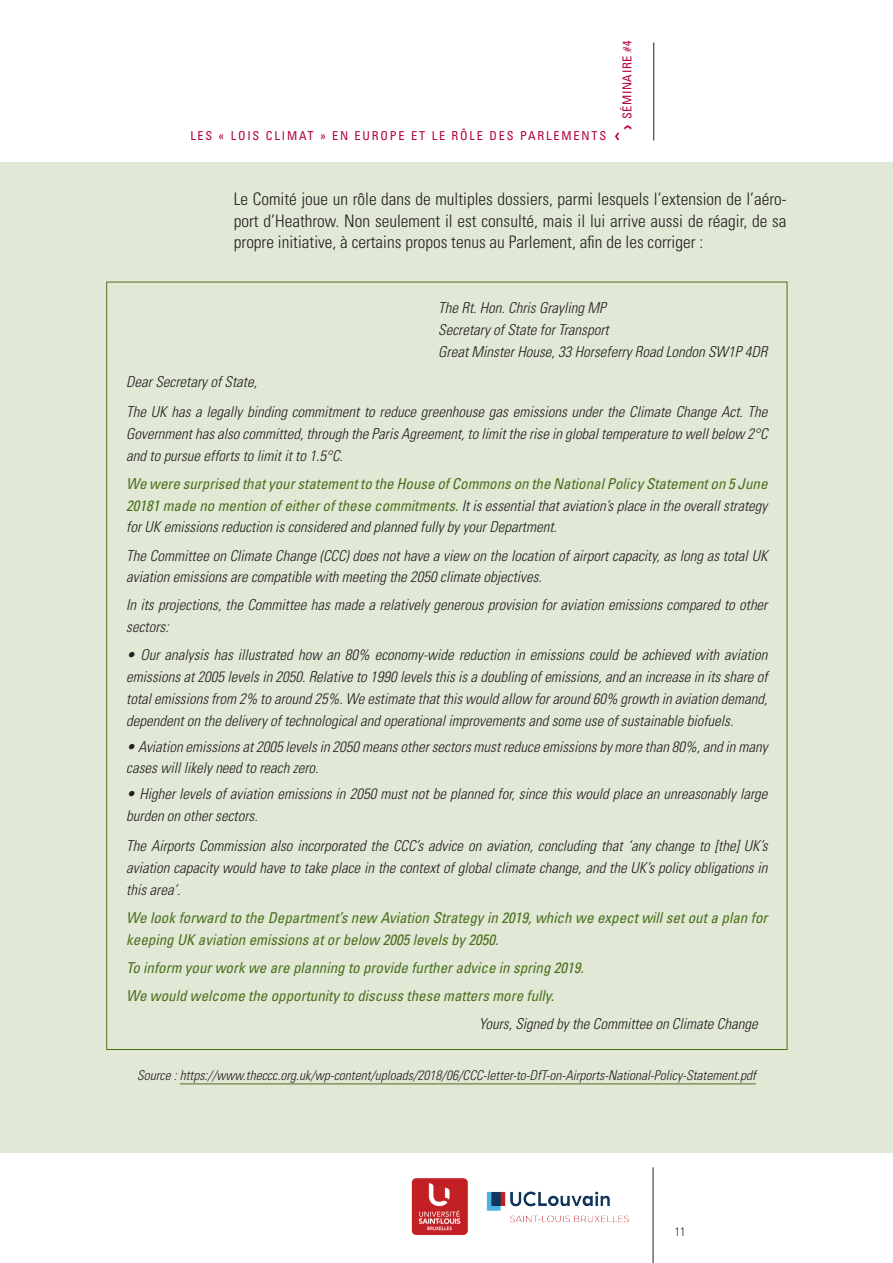
<style>
.page{position:relative;width:893px;height:1263px;background:#fff}
.page>*{position:absolute;margin:0;border:0;box-sizing:border-box;transform-origin:0 0}
.t1{font:300 condensed 17.25px/21.8px "Univers";color:#231f20;text-align:justify}
.t2{font:italic 300 condensed 15px/21.8px "Univers";color:#231f20}
.t3{font:italic condensed 15px/21.8px "Univers";color:#4b701c}
.t4{font:italic 300 condensed 13.5px "Univers";color:#231f20}
.t5{font:condensed 12.3px "Univers";letter-spacing:.15em;color:#b30437}
.t6{font:condensed 12.3px "Univers";letter-spacing:.05em;color:#b30437}
.t7{font:300 condensed 12.15px "Univers";color:#231f20}
.s1{font-weight:300;color:#231f20}
</style>
<div class="page">
<hr style="left:653px;top:1167px;width:1px;height:96px;background:#231f20">
<hr style="left:653px;top:43px;width:1px;height:97px;background:#231f20">
<div style="left:0;top:162px;width:893px;height:990px;background:#e1e8d6"></div>
<img style="left:411px;top:1178px;width:218px;height:57px">
<hr style="left:180px;top:1083px;width:576px;height:1px;background:#4b701c">
<svg style="left:615px;top:132px;width:5px;height:8px"></svg>
<p class="t5" style="left:190px;top:128px;width:417px">LES « LOIS CLIMAT » EN EUROPE ET LE RÔLE DES PARLEMENTS</p>
<p class="t6" style="left:619px;top:119px;width:81px;rotate:-90deg">SÉMINAIRE #4</p>
<p class="t1" style="left:234px;top:188px;width:554px">Le Comité joue un rôle dans de multiples dossiers, parmi lesquels l’extension de l’aéro&shy;port d’Heathrow. Non seulement il est consulté, mais il lui arrive aussi de réagir, de sa propre initiative, à certains propos tenus au Parlement, afin de les corriger :</p>
<p class="t2" style="left:438px;top:297px;width:331px">The Rt. Hon. Chris Grayling MP<br>Secretary of State for Transport<br>Great Minster House, 33 Horseferry Road London SW1P 4DR</p>
<p class="t2" style="left:126px;top:366px;width:643px;line-height:30.3px">Dear Secretary of State,<br>The UK has a legally binding commitment to reduce greenhouse gas emissions under the Climate Change Act. The</p>
<p class="t2" style="left:126px;top:423px;width:643px">Government has also committed, through the Paris Agreement, to limit the rise in global temperature to well below 2°C and to pursue efforts to limit it to 1.5°C.</p>
<p class="t3" style="left:126px;top:472px;width:643px;text-align:justify">We were surprised that your statement to the House of Commons on the National Policy Statement on 5 June 20181 made no mention of either of these commitments. <span class="s1">It is essential that aviation’s place in the overall strategy for UK emissions reduction is considered and planned fully by your Department.</span></p>
<p class="t2" style="left:126px;top:544px;width:643px">The Committee on Climate Change (CCC) does not have a view on the location of airport capacity, as long as total UK aviation emissions are compatible with meeting the 2050 climate objectives.</p>
<p class="t2" style="left:126px;top:594px;width:643px">In its projections, the Committee has made a relatively generous provision for aviation emissions compared to other sectors:</p>
<p class="t2" style="left:126px;top:644px;width:643px;text-align:justify">• Our analysis has illustrated how an 80% economy-wide reduction in emissions could be achieved with aviation emissions at 2005 levels in 2050. Relative to 1990 levels this is a doubling of emissions, and an increase in its share of total emissions from 2% to around 25%. We estimate that this would allow for around 60% growth in aviation demand, dependent on the delivery of technological and operational improvements and some use of sustainable biofuels.</p>
<p class="t2" style="left:126px;top:735px;width:643px">• Aviation emissions at 2005 levels in 2050 means other sectors must reduce emissions by more than 80%, and in many cases will likely need to reach zero.</p>
<p class="t2" style="left:126px;top:783px;width:643px">• Higher levels of aviation emissions in 2050 must not be planned for, since this would place an unreasonably large burden on other sectors.</p>
<p class="t2" style="left:126px;top:835px;width:643px;text-align:justify">The Airports Commission also incorporated the CCC’s advice on aviation, concluding that ‘any change to [the] UK’s aviation capacity would have to take place in the context of global climate change, and the UK’s policy obligations in this area’.</p>
<p class="t3" style="left:126px;top:906px;width:643px">We look forward to the Department’s new Aviation Strategy in 2019, which we expect will set out a plan for keeping UK aviation emissions at or below 2005 levels by 2050.</p>
<p class="t3" style="left:126px;top:953px;width:459px;line-height:28.2px">To inform your work we are planning to provide further advice in spring 2019.<br>We would welcome the opportunity to discuss these matters more fully.</p>
<p class="t2" style="left:479px;top:1013px;width:281px">Yours, Signed by the Committee on Climate Change</p>
<p class="t4" style="left:137px;top:1067px;width:620px">Source : https://www.theccc.org.uk/wp-content/uploads/2018/06/CCC-letter-to-DfT-on-Airports-National-Policy-Statement.pdf</p>
<p class="t7" style="left:675px;top:1225px;width:12px">11</p>
</div>
